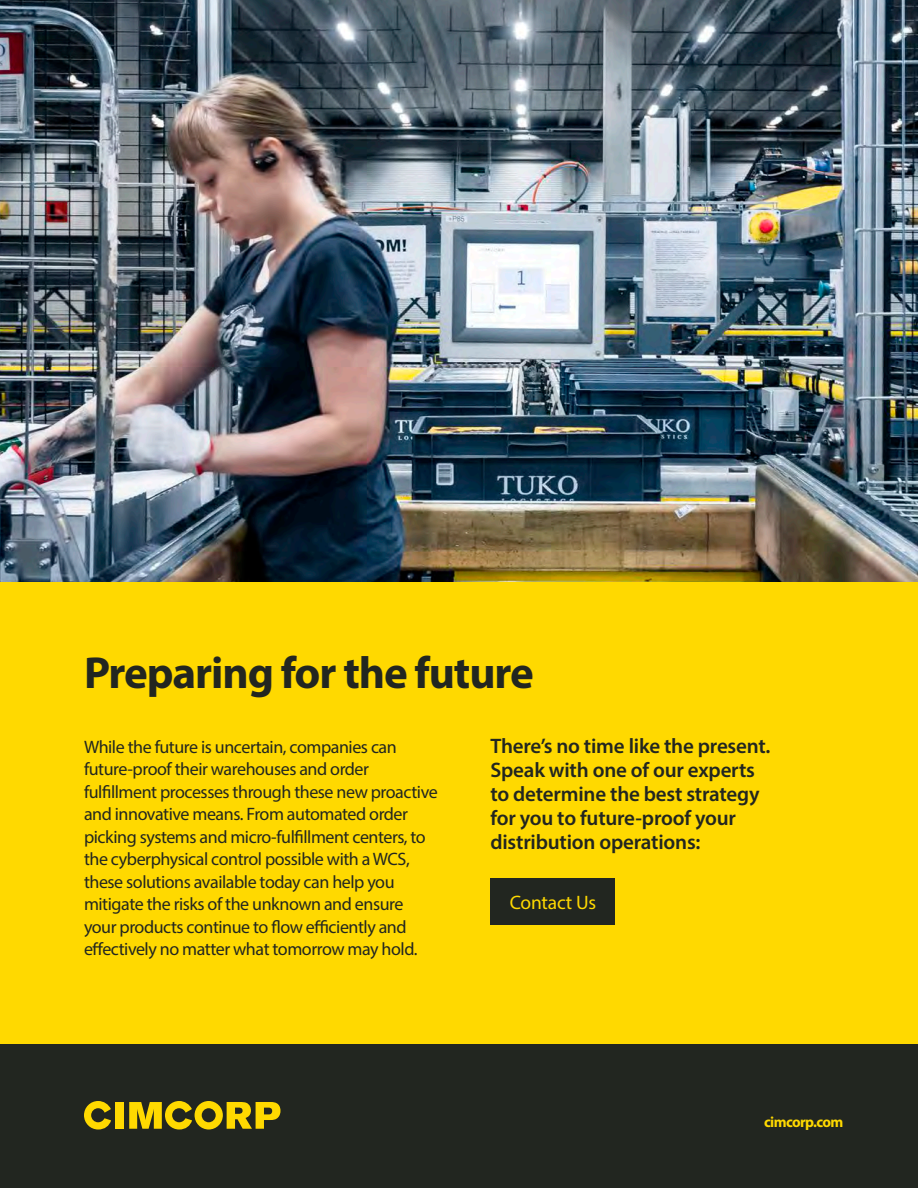
<style>
.page{position:relative;width:918px;height:1188px;background:#ffd900}
.page>*{position:absolute;margin:0;border:0;box-sizing:border-box;transform-origin:0 0}
.t1{font:700 45px "Myriad Pro";letter-spacing:-.025em;color:#222620}
.t2{font:600 21px/24px "Myriad Pro";letter-spacing:-.01em;color:#222620}
.t3{font:19.5px "Myriad Pro";letter-spacing:-.01em;color:#ffd900}
.t4{font:18px/22.5px "Myriad Pro";letter-spacing:-.025em;color:#222620}
.t5{font:700 15px "Myriad Pro";letter-spacing:-.04em;color:#ffd900}
</style>
<div class="page">
<div style="left:0;top:1044px;width:918px;height:144px;background:#222620"></div>
<div style="left:115px;top:1102px;width:9px;height:27px;background:#ffd900"></div>
<svg style="left:84px;top:1101px;width:27px;height:29px"></svg>
<svg style="left:129px;top:1101px;width:151px;height:29px"></svg>
<img style="left:0;top:0;width:918px;height:581px">
<div style="left:490px;top:878px;width:125px;height:47px;background:#222620"></div>
<h1 class="t1" style="left:84px;top:644px;width:451px">Preparing for the future</h1>
<p class="t4" style="left:84px;top:735px;width:355px">While the future is uncertain, companies can future-proof their warehouses and order fulfillment processes through these new proactive and innovative means. From automated order picking systems and micro-fulfillment centers, to the cyberphysical control possible with a WCS, these solutions available today can help you mitigate the risks of the unknown and ensure your products continue to flow efficiently and effectively no matter what tomorrow may hold.</p>
<p class="t2" style="left:490px;top:734px;width:281px">There’s no time like the present.<br>Speak with one of our experts to determine the best strategy for you to future-proof your distribution operations:</p>
<p class="t3" style="left:510px;top:890px;width:88px">Contact Us</p>
<p class="t5" style="left:764px;top:1112px;width:81px">cimcorp.com</p>
</div>
